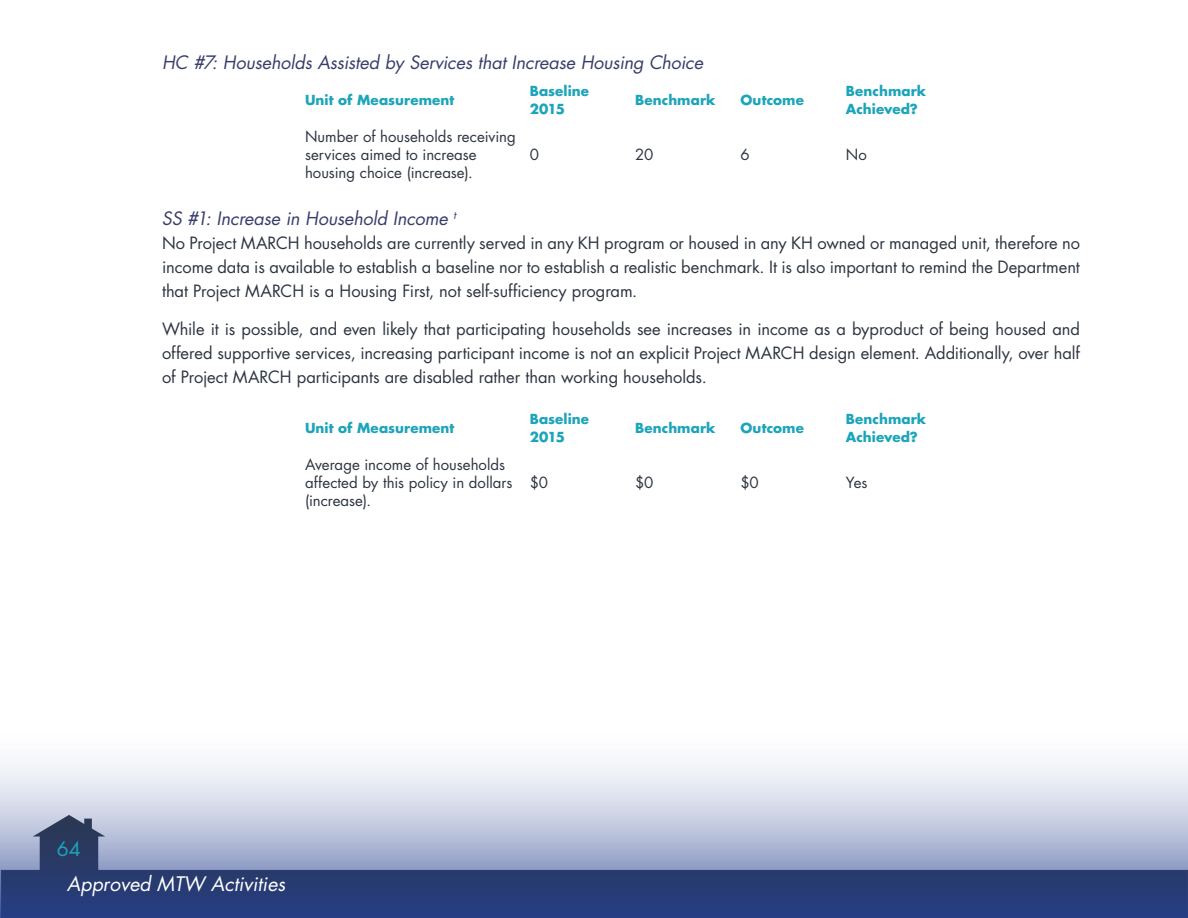
<style>
.page{position:relative;width:1188px;height:918px;background:#fff}
.page>*{position:absolute;margin:0;border:0;box-sizing:border-box;transform-origin:0 0}
.t1{font:italic 19.5px "Futura Std";color:#fff}
.t2{font:19.5px "Futura Std";color:#1ba4ba}
.t3{font:italic 18px "Futura Std";letter-spacing:-.005em;color:#383d6b}
.t4{font:16.5px/24px "Futura Std";letter-spacing:-.005em;color:#2d3541;text-align:justify}
.t5{font:15px/18px "Futura Std";color:#2d3541}
.t6{font:700 13.5px/18px "Futura Std";letter-spacing:.005em;color:#1ba4ba}
</style>
<div class="page">
<svg style="left:0;top:763px;width:1188px;height:155px;background:#949fbf"></svg>
<p class="t3" style="left:162px;top:51px;width:543px">HC #7: Households Assisted by Services that Increase Housing Choice</p>
<p class="t6" style="left:305px;top:91px;width:151px">Unit of Measurement</p>
<p class="t6" style="left:530px;top:82px;width:61px">Baseline<br>2015</p>
<p class="t6" style="left:635px;top:91px;width:82px">Benchmark</p>
<p class="t6" style="left:740px;top:91px;width:65px">Outcome</p>
<p class="t6" style="left:846px;top:82px;width:82px">Benchmark<br>Achieved?</p>
<p class="t5" style="left:305px;top:128px;width:212px">Number of households receiving services aimed to increase housing choice (increase).</p>
<p class="t5" style="left:530px;top:146px;width:11px">0</p>
<p class="t5" style="left:635px;top:146px;width:20px">20</p>
<p class="t5" style="left:741px;top:146px;width:11px">6</p>
<p class="t5" style="left:846px;top:146px;width:23px">No</p>
<p class="t3" style="left:162px;top:207px;width:296px">SS #1: Increase in Household Income <sup>t</sup></p>
<p class="t4" style="left:162px;top:231px;width:920px">No Project MARCH households are currently served in any KH program or housed in any KH owned or managed unit, therefore no income data is available to establish a baseline nor to establish a realistic benchmark. It is also important to remind the Department that Project MARCH is a Housing First, not self-sufficiency program.</p>
<p class="t4" style="left:162px;top:317px;width:920px">While it is possible, and even likely that participating households see increases in income as a byproduct of being housed and offered supportive services, increasing participant income is not an explicit Project MARCH design element. Additionally, over half of Project MARCH participants are disabled rather than working households.</p>
<p class="t6" style="left:305px;top:418px;width:151px">Unit of Measurement</p>
<p class="t6" style="left:530px;top:409px;width:61px">Baseline<br>2015</p>
<p class="t6" style="left:635px;top:418px;width:82px">Benchmark</p>
<p class="t6" style="left:740px;top:418px;width:65px">Outcome</p>
<p class="t6" style="left:846px;top:409px;width:82px">Benchmark<br>Achieved?</p>
<p class="t5" style="left:305px;top:455px;width:209px">Average income of households affected by this policy in dollars (increase).</p>
<p class="t5" style="left:530px;top:473px;width:20px">$0</p>
<p class="t5" style="left:635px;top:473px;width:20px">$0</p>
<p class="t5" style="left:741px;top:473px;width:20px">$0</p>
<p class="t5" style="left:846px;top:473px;width:23px">Yes</p>
<p class="t2" style="left:57px;top:836px;width:26px">64</p>
<p class="t1" style="left:67px;top:871px;width:220px">Approved MTW Activities</p>
</div>
